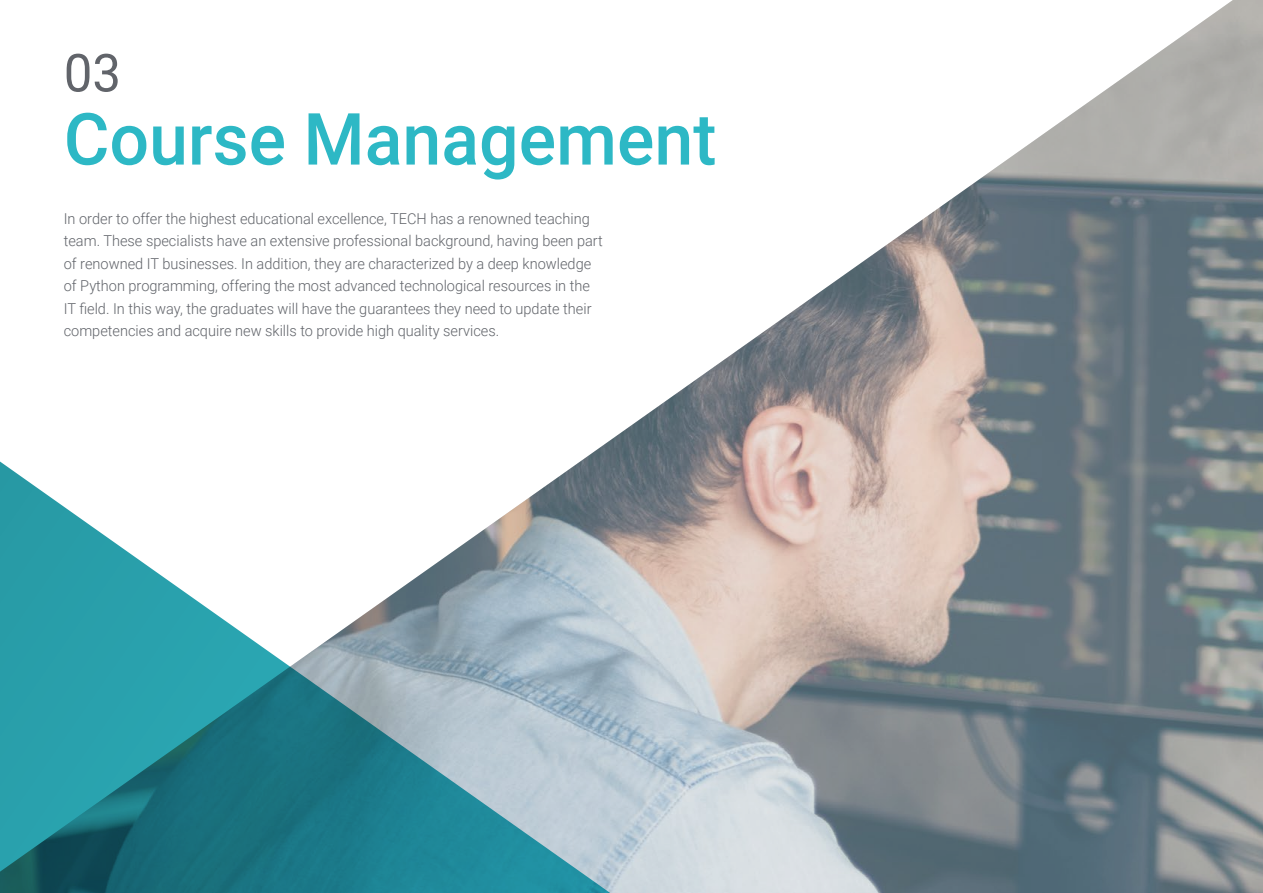
<style>
.page{position:relative;width:1263px;height:893px;background:#fff}
.page>*{position:absolute;margin:0;border:0;box-sizing:border-box;transform-origin:0 0}
.t1{font:500 72px "Roboto";color:#2db8c5}
.t2{font:52.5px "Roboto";color:#61646a}
.t3{font:300 15px/22.5px "Roboto";color:#61646a}
</style>
<div class="page">
<img style="left:602px;top:0;width:661px;height:893px">
<svg style="left:0;top:446px;width:640px;height:447px"></svg>
<h2 class="t2" style="left:64px;top:36px;width:59px">03</h2>
<h1 class="t1" style="left:64px;top:89px;width:654px">Course Management</h1>
<p class="t3" style="left:64px;top:207px;width:540px">In order to offer the highest educational excellence, TECH has a renowned teaching team. These specialists have an extensive professional background, having been part of renowned IT businesses. In addition, they are characterized by a deep knowledge of Python programming, offering the most advanced technological resources in the IT field. In this way, the graduates will have the guarantees they need to update their competencies and acquire new skills to provide high quality services.</p>
</div>
